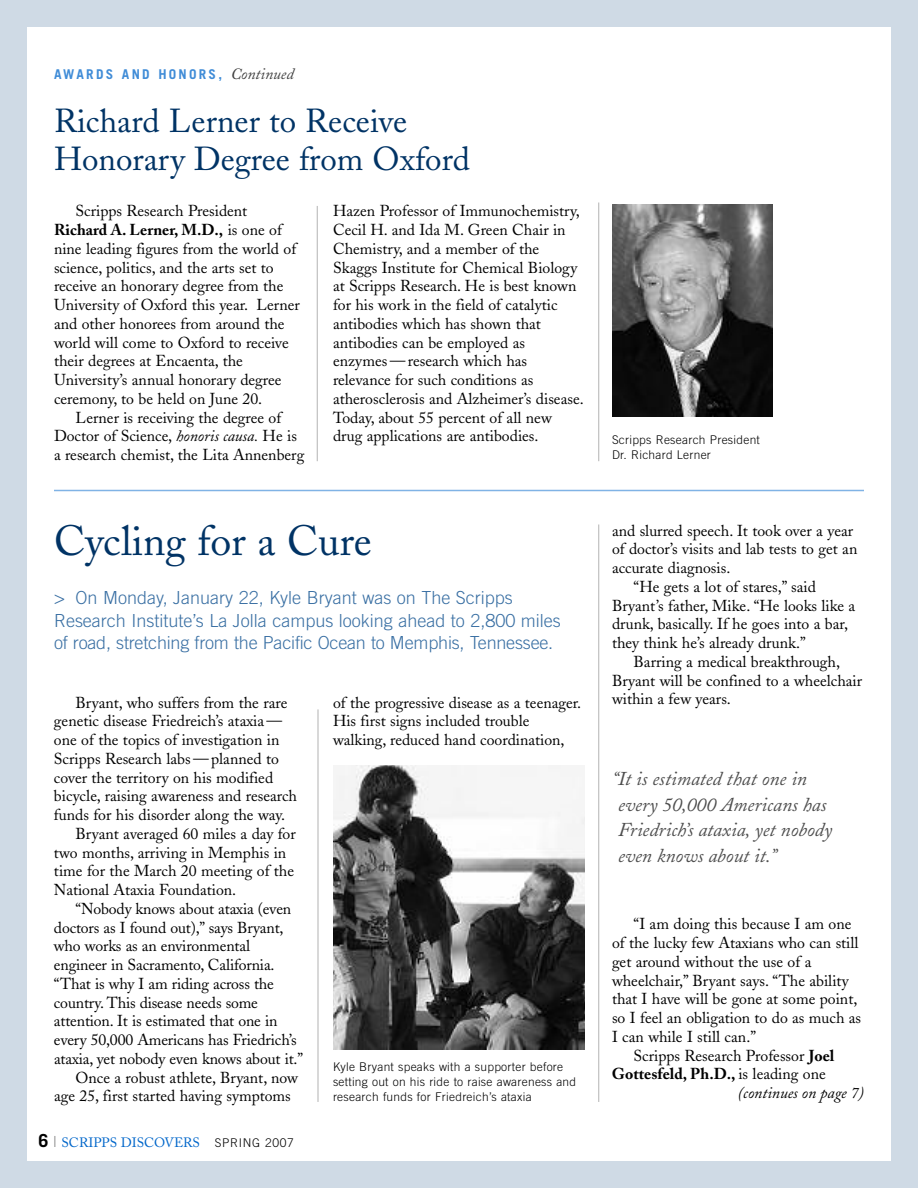
<style>
.page{position:relative;width:918px;height:1188px;background:#cfdae5}
.page>*{position:absolute;margin:0;border:0;box-sizing:border-box;transform-origin:0 0}
.t1{font:42px "Adobe Caslon";color:#003365}
.t2{font:33px/37.5px "Adobe Caslon";color:#003365}
.t3{font:italic 19.5px/25.5px "Adobe Caslon";color:#4d4d4d}
.t4{font:300 18px/22.5px "Trade Gothic";color:#396fa3}
.t5{font:15.75px/18.8px "Adobe Caslon";color:#000}
.t6{font:700 15.75px "Adobe Caslon";color:#000}
.t7{font:italic 15.75px "Adobe Caslon";color:#000}
.t8{font:13.5px "Adobe Caslon";color:#0066ca}
.t9{font:700 13.5px "Trade Gothic";letter-spacing:.165em;color:#408cd7}
.t10{font:300 12px/15px "Trade Gothic";letter-spacing:.02em;color:#000}
.s1{font-family:"Adobe Caslon";font-weight:400;font-style:italic;font-size:15.75px;color:#404040}
.s2{font-weight:700}
.s3{font-style:italic}
.s4{font-family:"Trade Gothic";font-weight:700;font-size:18px;color:#000}
.s5{font-family:"Caslon Five Forty";font-size:15.75px;color:#808080}
.s6{font-family:"Trade Gothic";font-weight:300;font-size:12px;color:#000}
.s7{font-weight:400}
</style>
<div class="page">
<div style="left:27px;top:27px;width:864px;height:1134px;background:#fff"></div>
<hr style="left:318px;top:709px;width:1px;height:393px;background:#b3b3b3">
<hr style="left:598px;top:524px;width:1px;height:578px;background:#b3b3b3">
<img style="left:333px;top:766px;width:252px;height:283px">
<img style="left:612px;top:204px;width:161px;height:213px">
<hr style="left:317px;top:206px;width:1px;height:255px;background:#b3b3b3">
<hr style="left:598px;top:202px;width:1px;height:259px;background:#b3b3b3">
<hr style="left:54px;top:490px;width:810px;height:1px;background:#80b3e5">
<p class="t9" style="left:54px;top:69px;width:241px">AWARDS AND HONORS, <span class="s1">Continued</span></p>
<h2 class="t2" style="left:54px;top:106px;width:417px">Richard Lerner to Receive<br>Honorary Degree from Oxford</h2>
<p class="t5" style="left:54px;top:204px;width:247px;text-indent:22px">Scripps Research President <span class="s2">Richard A. Lerner, M.D.,</span> is one of nine leading figures from the world of science, politics, and the arts set to receive an honorary degree from the University of Oxford this year. Lerner and other honorees from around the world will come to Oxford to receive their degrees at Encaenta, the University’s annual honorary degree ceremony, to be held on June 20.</p>
<p class="t5" style="left:54px;top:410px;width:252px;text-align:center">Lerner is receiving the degree of<br>Doctor of Science, <span class="s3">honoris causa.</span> He is a research chemist, the Lita Annenberg</p>
<p class="t5" style="left:333px;top:204px;width:252px">Hazen Professor of Immunochemistry, Cecil H. and Ida M. Green Chair in Chemistry, and a member of the Skaggs Institute for Chemical Biology at Scripps Research. He is best known for his work in the field of catalytic antibodies which has shown that antibodies can be employed as<br>enzymes — research which has relevance for such conditions as atherosclerosis and Alzheimer’s disease.<br>Today, about 55 percent of all new drug applications are antibodies.</p>
<h1 class="t1" style="left:54px;top:525px;width:319px">Cycling for a Cure</h1>
<p class="t4" style="left:54px;top:588px;width:508px">&gt; On Monday, January 22, Kyle Bryant was on The Scripps<br>Research Institute’s La Jolla campus looking ahead to 2,800 miles of road, stretching from the Pacific Ocean to Memphis, Tennessee.</p>
<p class="t5" style="left:76px;top:695px;width:213px">Bryant, who suffers from the rare</p>
<p class="t5" style="left:54px;top:714px;width:230px">genetic disease Friedreich’s ataxia —</p>
<p class="t5" style="left:54px;top:732px;width:227px">one of the topics of investigation in</p>
<p class="t5" style="left:54px;top:751px;width:226px">Scripps Research labs — planned to</p>
<p class="t5" style="left:54px;top:770px;width:221px">cover the territory on his modified</p>
<p class="t5" style="left:54px;top:789px;width:245px">bicycle, raising awareness and research</p>
<p class="t5" style="left:54px;top:807px;width:233px">funds for his disorder along the way.</p>
<p class="t5" style="left:76px;top:826px;width:222px">Bryant averaged 60 miles a day for</p>
<p class="t5" style="left:54px;top:845px;width:234px">two months, arriving in Memphis in</p>
<p class="t5" style="left:54px;top:864px;width:242px">time for the March 20 meeting of the</p>
<p class="t5" style="left:54px;top:882px;width:184px">National Ataxia Foundation.</p>
<p class="t5" style="left:76px;top:901px;width:217px">“Nobody knows about ataxia (even</p>
<p class="t5" style="left:54px;top:920px;width:231px">doctors as I found out),” says Bryant,</p>
<p class="t5" style="left:54px;top:939px;width:198px">who works as an environmental</p>
<p class="t5" style="left:54px;top:957px;width:222px">engineer in Sacramento, California.</p>
<p class="t5" style="left:54px;top:976px;width:221px">“That is why I am riding across the</p>
<p class="t5" style="left:54px;top:995px;width:206px">country. This disease needs some</p>
<p class="t5" style="left:54px;top:1014px;width:225px">attention. It is estimated that one in</p>
<p class="t5" style="left:54px;top:1032px;width:244px">every 50,000 Americans has Friedrich’s</p>
<p class="t5" style="left:54px;top:1051px;width:251px">ataxia, yet nobody even knows about it.”</p>
<p class="t5" style="left:76px;top:1070px;width:224px">Once a robust athlete, Bryant, now</p>
<p class="t5" style="left:54px;top:1089px;width:238px">age 25, first started having symptoms</p>
<p class="t8" style="left:39px;top:1137px;width:257px"><span class="s4">6</span> <span class="s5">|</span> SCRIPPS DISCOVERS <span class="s6">SPRING 2007</span></p>
<p class="t5" style="left:333px;top:695px;width:250px">of the progressive disease as a teenager.<br>His first signs included trouble walking, reduced hand coordination,</p>
<p class="t10" style="left:333px;top:1061px;width:245px">Kyle Bryant speaks with a supporter before setting out on his ride to raise awareness and research funds for Friedreich’s ataxia</p>
<p class="t10" style="left:612px;top:434px;width:149px">Scripps Research President<br>Dr. Richard Lerner</p>
<p class="t5" style="left:612px;top:523px;width:243px">and slurred speech. It took over a year</p>
<p class="t5" style="left:612px;top:542px;width:247px">of doctor’s visits and lab tests to get an</p>
<p class="t5" style="left:612px;top:560px;width:120px">accurate diagnosis.</p>
<p class="t5" style="left:634px;top:579px;width:184px">“He gets a lot of stares,” said</p>
<p class="t5" style="left:612px;top:598px;width:245px">Bryant’s father, Mike. “He looks like a</p>
<p class="t5" style="left:612px;top:617px;width:238px">drunk, basically. If he goes into a bar,</p>
<p class="t5" style="left:612px;top:635px;width:195px">they think he’s already drunk.”</p>
<p class="t5" style="left:634px;top:654px;width:208px">Barring a medical breakthrough,</p>
<p class="t5" style="left:612px;top:673px;width:252px">Bryant will be confined to a wheelchair</p>
<p class="t5" style="left:612px;top:692px;width:120px">within a few years.</p>
<p class="t3" style="left:618px;top:769px;width:215px;text-indent:-6px">“It is estimated that one in every 50,000 Americans has<br>Friedrich’s ataxia, yet nobody even knows about it.”</p>
<p class="t5" style="left:634px;top:917px;width:219px">“I am doing this because I am one</p>
<p class="t5" style="left:612px;top:935px;width:248px">of the lucky few Ataxians who can still</p>
<p class="t5" style="left:612px;top:954px;width:201px">get around without the use of a</p>
<p class="t5" style="left:612px;top:973px;width:238px">wheelchair,” Bryant says. “The ability</p>
<p class="t5" style="left:612px;top:992px;width:247px">that I have will be gone at some point,</p>
<p class="t5" style="left:612px;top:1010px;width:251px">so I feel an obligation to do as much as</p>
<p class="t5" style="left:612px;top:1029px;width:146px">I can while I still can.”</p>
<p class="t5" style="left:634px;top:1048px;width:202px">Scripps Research Professor <span class="s2">Joel</span></p>
<p class="t6" style="left:612px;top:1068px;width:215px">Gottesfeld, Ph.D., <span class="s7">is leading one</span></p>
<p class="t7" style="left:738px;top:1088px;width:128px">(continues on page 7)</p>
</div>
